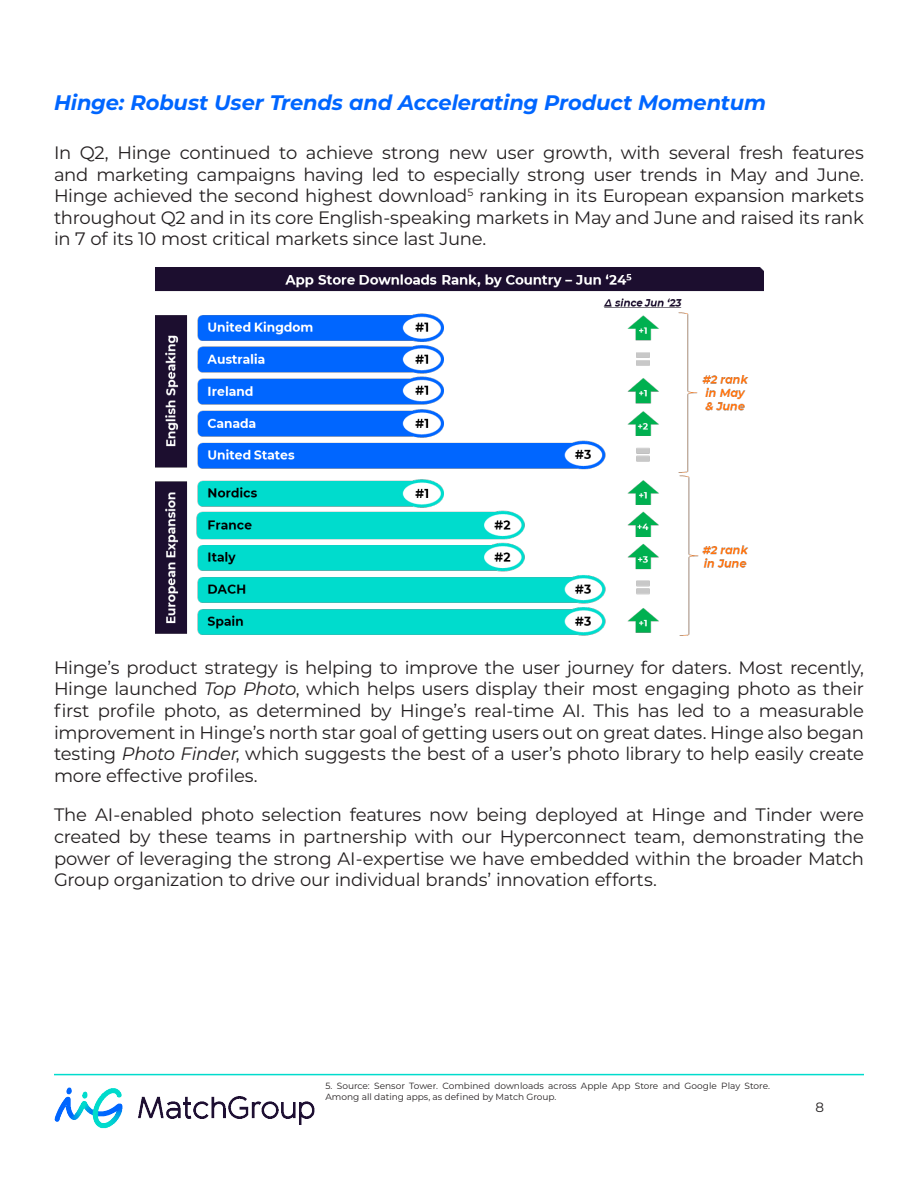
<style>
.page{position:relative;width:918px;height:1188px;background:#fff}
.page>*{position:absolute;margin:0;border:0;box-sizing:border-box;transform-origin:0 0}
.t1{font:italic 700 21px "Montserrat";letter-spacing:-.005em;color:#06f}
.t2{font:18px/21.6px "Montserrat";letter-spacing:-.015em;color:#231f20;text-align:justify}
.t3{font:13.5px "Montserrat";color:#231f20}
.t4{font:9px/10.8px "Montserrat";color:#231f20}
.s1{font-style:italic}
</style>
<div class="page">
<hr style="left:54px;top:1074px;width:810px;height:1px;background:#00dccd">
<img style="left:54px;top:1087px;width:261px;height:41px">
<img style="left:155px;top:267px;width:608px;height:369px">
<p class="t1" style="left:54px;top:88px;width:714px">Hinge: Robust User Trends and Accelerating Product Momentum</p>
<p class="t2" style="left:54px;top:141px;width:812px">In Q2, Hinge continued to achieve strong new user growth, with several fresh features and marketing campaigns having led to especially strong user trends in May and June.<br>Hinge achieved the second highest download<sup>5</sup> ranking in its European expansion markets throughout Q2 and in its core English-speaking markets in May and June and raised its rank in 7 of its 10 most critical markets since last June.</p>
<p class="t2" style="left:54px;top:656px;width:812px">Hinge’s product strategy is helping to improve the user journey for daters. Most recently, Hinge launched <span class="s1">Top Photo</span>, which helps users display their most engaging photo as their first profile photo, as determined by Hinge’s real-time AI. This has led to a measurable improvement in Hinge’s north star goal of getting users out on great dates. Hinge also began testing <span class="s1">Photo Finder</span>, which suggests the best of a user’s photo library to help easily create more effective profiles.</p>
<p class="t2" style="left:54px;top:804px;width:812px">The AI-enabled photo selection features now being deployed at Hinge and Tinder were created by these teams in partnership with our Hyperconnect team, demonstrating the power of leveraging the strong AI-expertise we have embedded within the broader Match Group organization to drive our individual brands’ innovation efforts.</p>
<p class="t4" style="left:326px;top:1080px;width:446px">5. Source: Sensor Tower. Combined downloads across Apple App Store and Google Play Store.<br>Among all dating apps, as defined by Match Group.</p>
<p class="t3" style="left:815px;top:1098px;width:10px">8</p>
</div>
